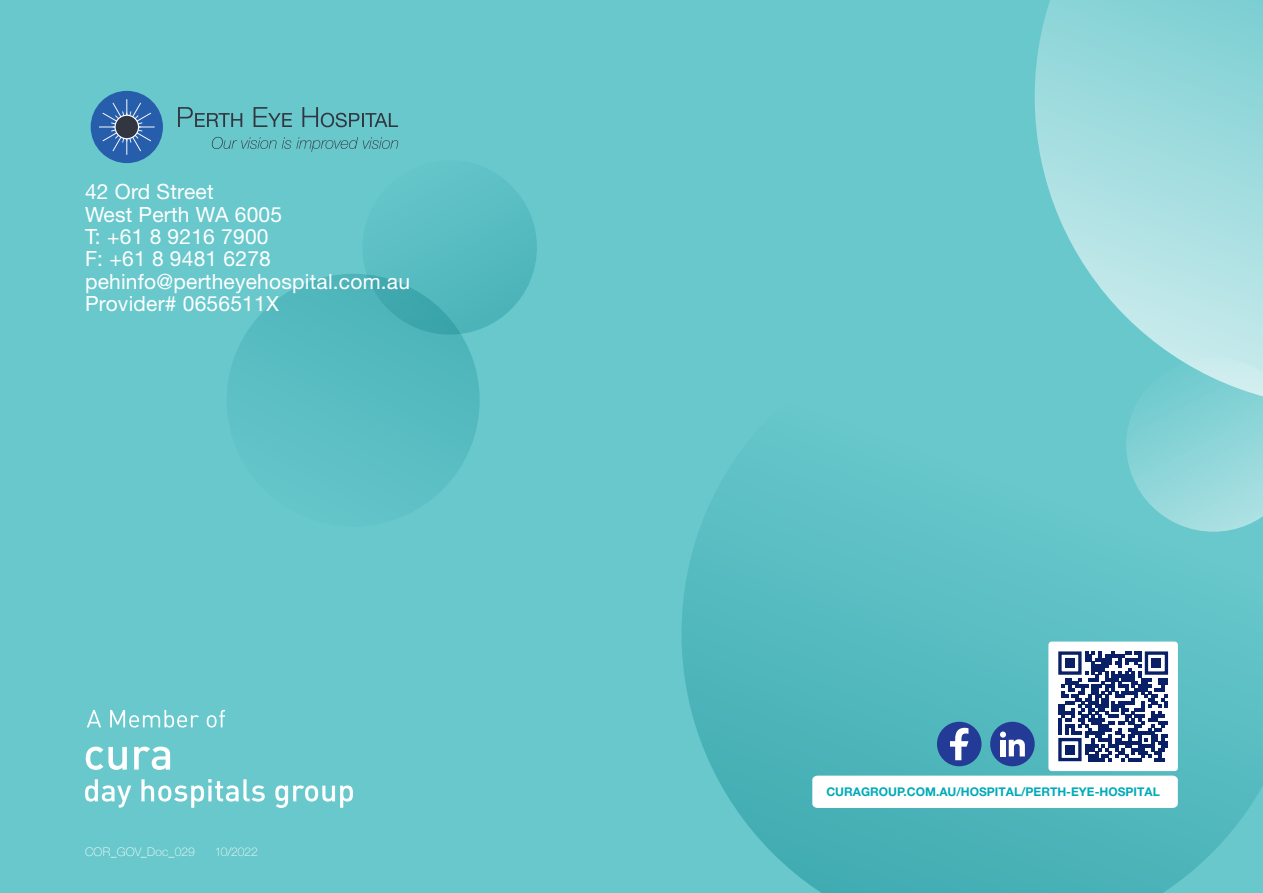
<style>
.page{position:relative;width:1263px;height:893px;background:#68c8cc}
.page>*{position:absolute;margin:0;border:0;box-sizing:border-box;transform-origin:0 0}
.t1{font:21px "Helvetica Neue LT Std";letter-spacing:.01em;color:#fff}
.BODY_GRAY{font:700 12px "Helvetica Neue LT Std";color:#00aab8}
.White_Copy{font:100 12px "Helvetica Neue LT Std";color:#fff}
</style>
<div class="page">
<svg style="left:1035px;top:0;width:228px;height:323px"></svg>
<div style="left:227px;top:274px;width:253px;height:253px;background:#59bdc2;border-radius:50%"></div>
<div style="left:362px;top:160px;width:175px;height:175px;background:linear-gradient(to bottom,#67c8cc,#43adb2);border-radius:50%"></div>
<svg style="left:681px;top:323px;width:582px;height:570px"></svg>
<svg style="left:86px;top:747px;width:41px;height:23px"></svg>
<svg style="left:134px;top:747px;width:36px;height:23px"></svg>
<svg style="left:85px;top:779px;width:46px;height:29px"></svg>
<svg style="left:141px;top:779px;width:124px;height:29px"></svg>
<svg style="left:275px;top:785px;width:78px;height:23px"></svg>
<svg style="left:87px;top:710px;width:14px;height:17px"></svg>
<svg style="left:110px;top:710px;width:89px;height:17px"></svg>
<svg style="left:207px;top:710px;width:18px;height:17px"></svg>
<div style="left:1048px;top:642px;width:130px;height:129px;background:#fff;border-radius:3px"></div>
<svg style="left:1058px;top:651px;width:110px;height:110px"></svg>
<div style="left:812px;top:776px;width:366px;height:32px;background:#fff"></div>
<div style="left:91px;top:91px;width:72px;height:72px;background:#275eac;border-radius:50%"></div>
<svg style="left:99px;top:99px;width:56px;height:56px"></svg>
<div style="left:116px;top:116px;width:22px;height:22px;background:#323640;border-radius:50%"></div>
<svg style="left:212px;top:137px;width:186px;height:15px"></svg>
<svg style="left:178px;top:107px;width:64px;height:20px"></svg>
<svg style="left:254px;top:107px;width:38px;height:20px"></svg>
<svg style="left:302px;top:107px;width:96px;height:20px"></svg>
<div style="left:937px;top:722px;width:44px;height:44px;background:#233b96;border-radius:22px"></div>
<svg style="left:950px;top:728px;width:18px;height:32px"></svg>
<div style="left:990px;top:722px;width:45px;height:44px;background:#233b96;border-radius:22px"></div>
<div style="left:1000px;top:740px;width:5px;height:16px;background:#fff"></div>
<svg style="left:1009px;top:739px;width:16px;height:17px"></svg>
<div style="left:1000px;top:731px;width:6px;height:7px;background:#fff;border-radius:50%"></div>
<p class="t1" style="left:85px;top:179px;width:130px">42 Ord Street</p>
<p class="t1" style="left:85px;top:202px;width:199px">West Perth WA 6005</p>
<p class="t1" style="left:85px;top:224px;width:185px">T: +61 8 9216 7900</p>
<p class="t1" style="left:85px;top:246px;width:187px">F: +61 8 9481 6278</p>
<p class="t1" style="left:85px;top:268px;width:326px">pehinfo@pertheyehospital.com.au</p>
<p class="t1" style="left:85px;top:291px;width:195px">Provider# 0656511X</p>
<p class="White_Copy" style="left:85px;top:845px;width:111px">COR_GOV_Doc_029</p>
<p class="White_Copy" style="left:215px;top:845px;width:45px">10/2022</p>
<p class="BODY_GRAY" style="left:826px;top:784px;width:335px">CURAGROUP.COM.AU/HOSPITAL/PERTH-EYE-HOSPITAL</p>
</div>
